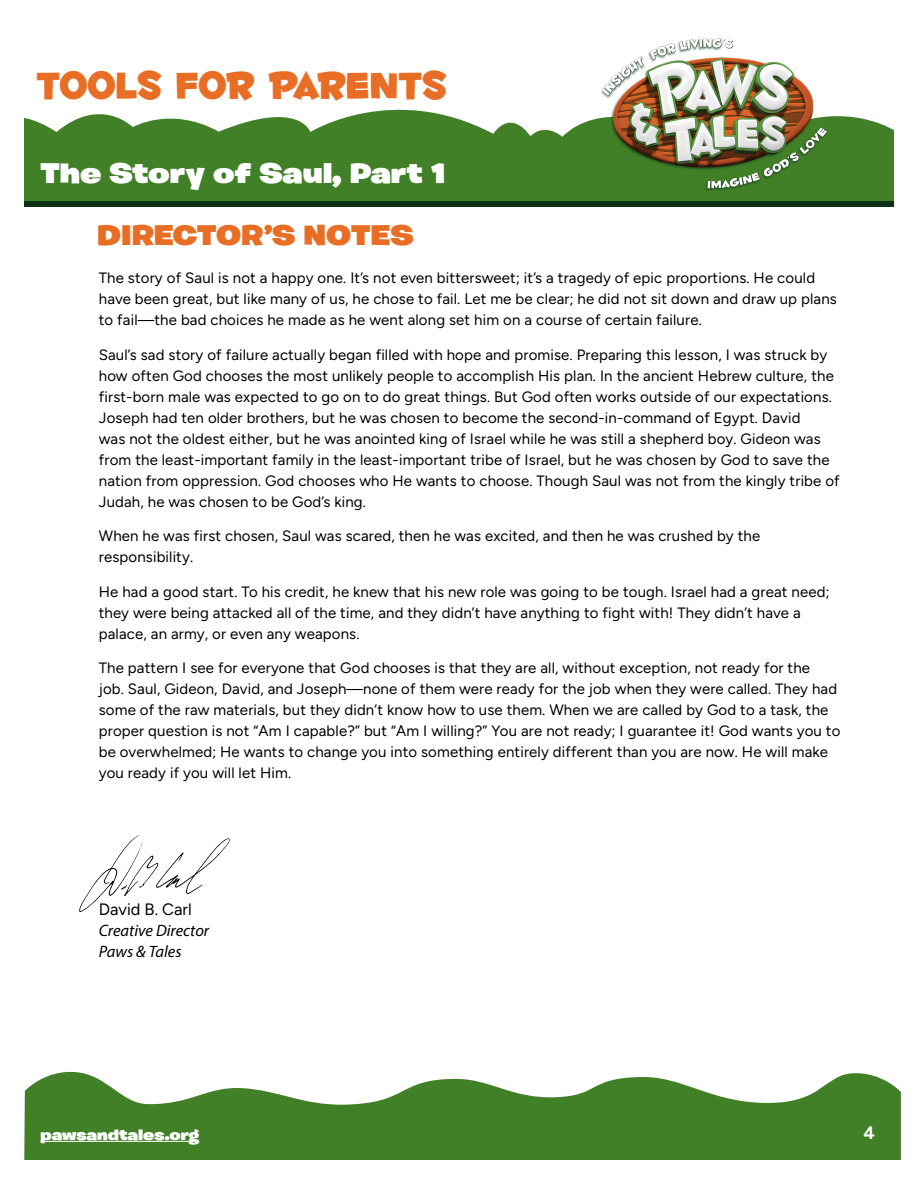
<style>
.page{position:relative;width:918px;height:1188px;background:#fff}
.page>*{position:absolute;margin:0;border:0;box-sizing:border-box;transform-origin:0 0}
.t1{font:45px "Fontdinerdotcom Huggable";color:#e86e25}
.t2{font:900 28.5px "Burbank Big Wide";color:#fff}
.t3{font:900 28.5px "Burbank Big Wide";color:#e86e25}
.t4{font:300 18px "Figtree";color:#fff}
.t5{font:italic 16.5px/21px "Myriad Pro";color:#000}
.t6{font:300 16.5px "Figtree";color:#000}
.t7{font:300 15px/21px "Figtree";letter-spacing:.01em;color:#000}
.t8{font:900 15px "Burbank Big Wide";color:#fff}
</style>
<div class="page">
<svg style="left:24px;top:110px;width:870px;height:92px;background:#568d40"></svg>
<img style="left:598px;top:38px;width:234px;height:154px">
<div style="left:24px;top:202px;width:870px;height:5px;background:#0c3215"></div>
<svg style="left:24px;top:1071px;width:877px;height:89px;fill:#418027"></svg>
<hr style="left:40px;top:1141px;width:159px;height:1px;background:#fff">
<svg style="left:79px;top:835px;width:151px;height:77px"></svg>
<h1 class="t1" style="left:36px;top:58px;width:412px">TOOLS FOR PARENTS</h1>
<h2 class="t2" style="left:40px;top:155px;width:407px">The Story of Saul, Part 1</h2>
<h2 class="t3" style="left:97px;top:217px;width:318px">DIRECTOR’S NOTES</h2>
<p class="t7" style="left:99px;top:268px;width:740px">The story of Saul is not a happy one. It’s not even bittersweet; it’s a tragedy of epic proportions. He could have been great, but like many of us, he chose to fail. Let me be clear; he did not sit down and draw up plans to fail—the bad choices he made as he went along set him on a course of certain failure.</p>
<p class="t7" style="left:99px;top:344px;width:743px">Saul’s sad story of failure actually began filled with hope and promise. Preparing this lesson, I was struck by how often God chooses the most unlikely people to accomplish His plan. In the ancient Hebrew culture, the first-born male was expected to go on to do great things. But God often works outside of our expectations.<br>Joseph had ten older brothers, but he was chosen to become the second-in-command of Egypt. David<br>was not the oldest either, but he was anointed king of Israel while he was still a shepherd boy. Gideon was from the least-important family in the least-important tribe of Israel, but he was chosen by God to save the nation from oppression. God chooses who He wants to choose. Though Saul was not from the kingly tribe of Judah, he was chosen to be God’s king.</p>
<p class="t7" style="left:99px;top:526px;width:663px">When he was first chosen, Saul was scared, then he was excited, and then he was crushed by the responsibility.</p>
<p class="t7" style="left:99px;top:581px;width:732px">He had a good start. To his credit, he knew that his new role was going to be tough. Israel had a great need; they were being attacked all of the time, and they didn’t have anything to fight with! They didn’t have a palace, an army, or even any weapons.</p>
<p class="t7" style="left:99px;top:658px;width:743px">The pattern I see for everyone that God chooses is that they are all, without exception, not ready for the<br>job. Saul, Gideon, David, and Joseph—none of them were ready for the job when they were called. They had some of the raw materials, but they didn’t know how to use them. When we are called by God to a task, the proper question is not “Am I capable?” but “Am I willing?” You are not ready; I guarantee it! God wants you to be overwhelmed; He wants to change you into something entirely different than you are now. He will make you ready if you will let Him.</p>
<p class="t6" style="left:99px;top:900px;width:94px">David B. Carl</p>
<p class="t5" style="left:99px;top:919px;width:112px">Creative Director<br>Paws &amp; Tales</p>
<p class="t8" style="left:40px;top:1125px;width:160px">pawsandtales.org</p>
<p class="t4" style="left:864px;top:1123px;width:13px">4</p>
</div>
